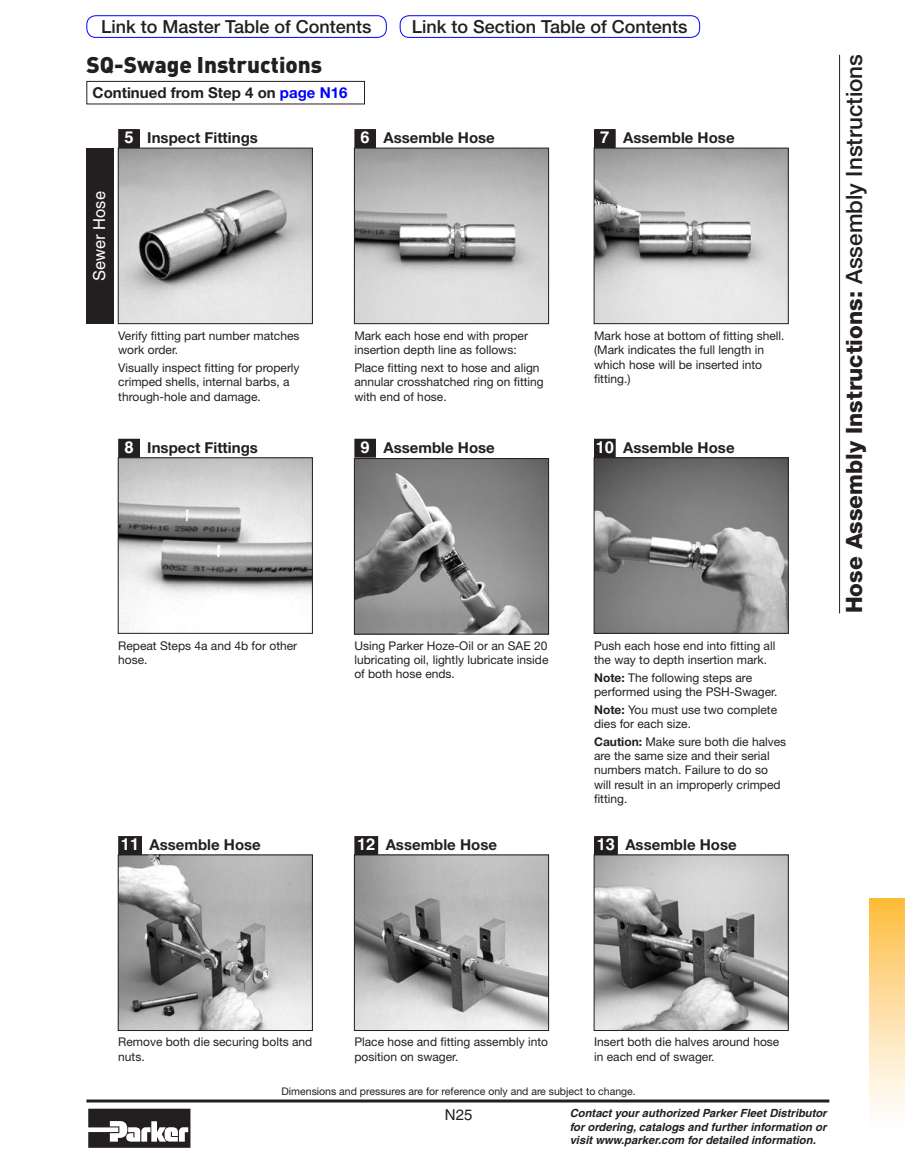
<style>
.page{position:relative;width:905px;height:1175px;background:#fff}
.page>*{position:absolute;margin:0;border:0;box-sizing:border-box;transform-origin:0 0}
.t1{font:800 22.5px "Helvetica Neue LT Std";color:#231f20}
.t2{font:900 22.5px "DIN";color:#231f20}
.t3{font:500 18px "Helvetica Neue LT Std";color:#231f20}
.t4{font:16.5px "Helvetica";color:#fff}
.t5{font:700 15px "Helvetica Neue LT Std";color:#231f20}
.t6{font:15px "Helvetica";color:#231f20}
.t7{font:12px/14.4px "Helvetica Neue LT Std";color:#231f20}
.t8{font:italic 700 11.25px/13.5px "Helvetica";color:#231f20;text-align:justify}
.t9{font:10.5px "Helvetica Neue LT Std";color:#231f20}
.s1{color:#00f}
.s2{font-family:"Helvetica";font-size:16.5px;color:#fff}
.s3{font-weight:700}
.s4{font-weight:500}
</style>
<div class="page">
<hr style="left:86px;top:1099px;width:743px;height:3px;background:#231f20">
<svg style="left:88px;top:1108px;width:102px;height:39px"></svg>
<div style="left:869px;top:898px;width:35px;height:235px;background:linear-gradient(to bottom,#febd42,#feffff)"></div>
<hr style="left:839px;top:55px;width:1px;height:558px;background:#231f20">
<img style="left:120px;top:150px;width:191px;height:172px">
<div style="left:118px;top:148px;width:195px;height:176px;border:1px solid #231f20"></div>
<div style="left:86px;top:148px;width:27px;height:176px;background:#231f20"></div>
<img style="left:595px;top:150px;width:191px;height:172px">
<div style="left:593px;top:148px;width:195px;height:176px;border:1px solid #231f20"></div>
<div style="left:595px;top:130px;width:20px;height:17px;background:#231f20"></div>
<div style="left:594px;top:129px;width:21px;height:19px;border:2px solid #231f20"></div>
<img style="left:356px;top:150px;width:191px;height:172px">
<div style="left:354px;top:148px;width:195px;height:176px;border:1px solid #231f20"></div>
<div style="left:355px;top:130px;width:20px;height:17px;background:#231f20"></div>
<div style="left:354px;top:129px;width:22px;height:19px;border:2px solid #231f20"></div>
<div style="left:119px;top:130px;width:20px;height:17px;background:#231f20"></div>
<div style="left:118px;top:129px;width:22px;height:19px;border:2px solid #231f20"></div>
<div style="left:86px;top:81px;width:279px;height:23px;border:1px solid #231f20"></div>
<img style="left:120px;top:459px;width:191px;height:172px">
<div style="left:118px;top:457px;width:195px;height:176px;border:1px solid #231f20"></div>
<img style="left:595px;top:459px;width:191px;height:172px">
<div style="left:593px;top:457px;width:195px;height:176px;border:1px solid #231f20"></div>
<div style="left:595px;top:439px;width:20px;height:18px;background:#231f20"></div>
<img style="left:356px;top:460px;width:191px;height:172px">
<div style="left:354px;top:458px;width:195px;height:176px;border:1px solid #231f20"></div>
<div style="left:355px;top:439px;width:20px;height:18px;background:#231f20"></div>
<div style="left:354px;top:439px;width:22px;height:18px;border:2px solid #231f20"></div>
<div style="left:119px;top:439px;width:20px;height:18px;background:#231f20"></div>
<div style="left:118px;top:439px;width:22px;height:18px;border:2px solid #231f20"></div>
<img style="left:120px;top:856px;width:191px;height:172px">
<div style="left:118px;top:854px;width:195px;height:176px;border:1px solid #231f20"></div>
<img style="left:356px;top:856px;width:191px;height:172px">
<div style="left:354px;top:854px;width:195px;height:176px;border:1px solid #231f20"></div>
<div style="left:355px;top:836px;width:22px;height:18px;background:#231f20"></div>
<div style="left:354px;top:836px;width:24px;height:19px;border:2px solid #231f20"></div>
<div style="left:119px;top:836px;width:22px;height:18px;background:#231f20"></div>
<div style="left:118px;top:836px;width:24px;height:19px;border:2px solid #231f20"></div>
<img style="left:595px;top:856px;width:191px;height:172px">
<div style="left:595px;top:836px;width:22px;height:18px;background:#231f20"></div>
<div style="left:594px;top:836px;width:24px;height:19px;border:2px solid #231f20"></div>
<div style="left:400px;top:15px;width:300px;height:23px;border:1px solid #00f;border-radius:9px"></div>
<div style="left:86px;top:15px;width:301px;height:23px;border:1px solid #00f;border-radius:9px"></div>
<h2 class="t3" style="left:101px;top:16px;width:272px">Link to Master Table of Contents</h2>
<h2 class="t3" style="left:412px;top:16px;width:277px">Link to Section Table of Contents</h2>
<h1 class="t2" style="left:86px;top:50px;width:237px">SQ-Swage Instructions</h1>
<p class="t5" style="left:93px;top:83px;width:256px">Continued from Step 4 on <span class="s1">page N16</span></p>
<h3 class="t4" style="left:90px;top:280px;width:91px;rotate:-90deg">Sewer Hose</h3>
<p class="t5" style="left:124px;top:129px;width:135px"><span class="s2">5</span> Inspect Fittings</p>
<p class="t5" style="left:360px;top:129px;width:136px"><span class="s2">6</span> Assemble Hose</p>
<p class="t7" style="left:118px;top:328px;width:183px">Verify fitting part number matches work order.</p>
<p class="t7" style="left:118px;top:360px;width:183px">Visually inspect fitting for properly crimped shells, internal barbs, a through-hole and damage.</p>
<p class="t7" style="left:354px;top:328px;width:175px">Mark each hose end with proper insertion depth line as follows:</p>
<p class="t7" style="left:354px;top:360px;width:191px">Place fitting next to hose and align annular crosshatched ring on fitting with end of hose.</p>
<p class="t5" style="left:124px;top:438px;width:135px"><span class="s2">8</span> Inspect Fittings</p>
<p class="t5" style="left:360px;top:438px;width:136px"><span class="s2">9</span> Assemble Hose</p>
<p class="t5" style="left:600px;top:129px;width:136px"><span class="s2">7</span> Assemble Hose</p>
<p class="t7" style="left:594px;top:328px;width:192px">Mark hose at bottom of fitting shell. (Mark indicates the full length in which hose will be inserted into fitting.)</p>
<p class="t5" style="left:595px;top:438px;width:140px"><span class="s2">10</span> Assemble Hose</p>
<p class="t7" style="left:118px;top:638px;width:180px">Repeat Steps 4a and 4b for other hose.</p>
<p class="t7" style="left:594px;top:638px;width:183px">Push each hose end into fitting all the way to depth insertion mark.</p>
<p class="t7" style="left:594px;top:670px;width:185px"><span class="s3">Note:</span> The following steps are performed using the PSH-Swager.</p>
<p class="t7" style="left:594px;top:702px;width:184px"><span class="s3">Note:</span> You must use two complete dies for each size.</p>
<p class="t7" style="left:594px;top:734px;width:194px"><span class="s3">Caution:</span> Make sure both die halves are the same size and their serial numbers match. Failure to do so will result in an improperly crimped fitting.</p>
<p class="t7" style="left:354px;top:638px;width:196px;text-align:justify">Using Parker Hoze-Oil or an SAE 20 lubricating oil, lightly lubricate inside of both hose ends.</p>
<p class="t5" style="left:121px;top:835px;width:141px"><span class="s2">11</span> Assemble Hose</p>
<p class="t5" style="left:357px;top:835px;width:141px"><span class="s2">12</span> Assemble Hose</p>
<p class="t5" style="left:596px;top:835px;width:141px"><span class="s2">13</span> Assemble Hose</p>
<h1 class="t1" style="left:840px;top:613px;width:560px;rotate:-90deg">Hose Assembly Instructions: <span class="s4">Assembly Instructions</span></h1>
<p class="t7" style="left:118px;top:1034px;width:196px">Remove both die securing bolts and nuts.</p>
<p class="t7" style="left:354px;top:1034px;width:195px">Place hose and fitting assembly into position on swager.</p>
<p class="t7" style="left:594px;top:1034px;width:187px">Insert both die halves around hose in each end of swager.</p>
<p class="t9" style="left:281px;top:1084px;width:356px">Dimensions and pressures are for reference only and are subject to change.</p>
<p class="t6" style="left:445px;top:1105px;width:29px">N25</p>
<p class="t8" style="left:569px;top:1106px;width:258px">Contact your authorized Parker Fleet Distributor for ordering, catalogs and further information or visit www.parker.com for detailed information.</p>
</div>
